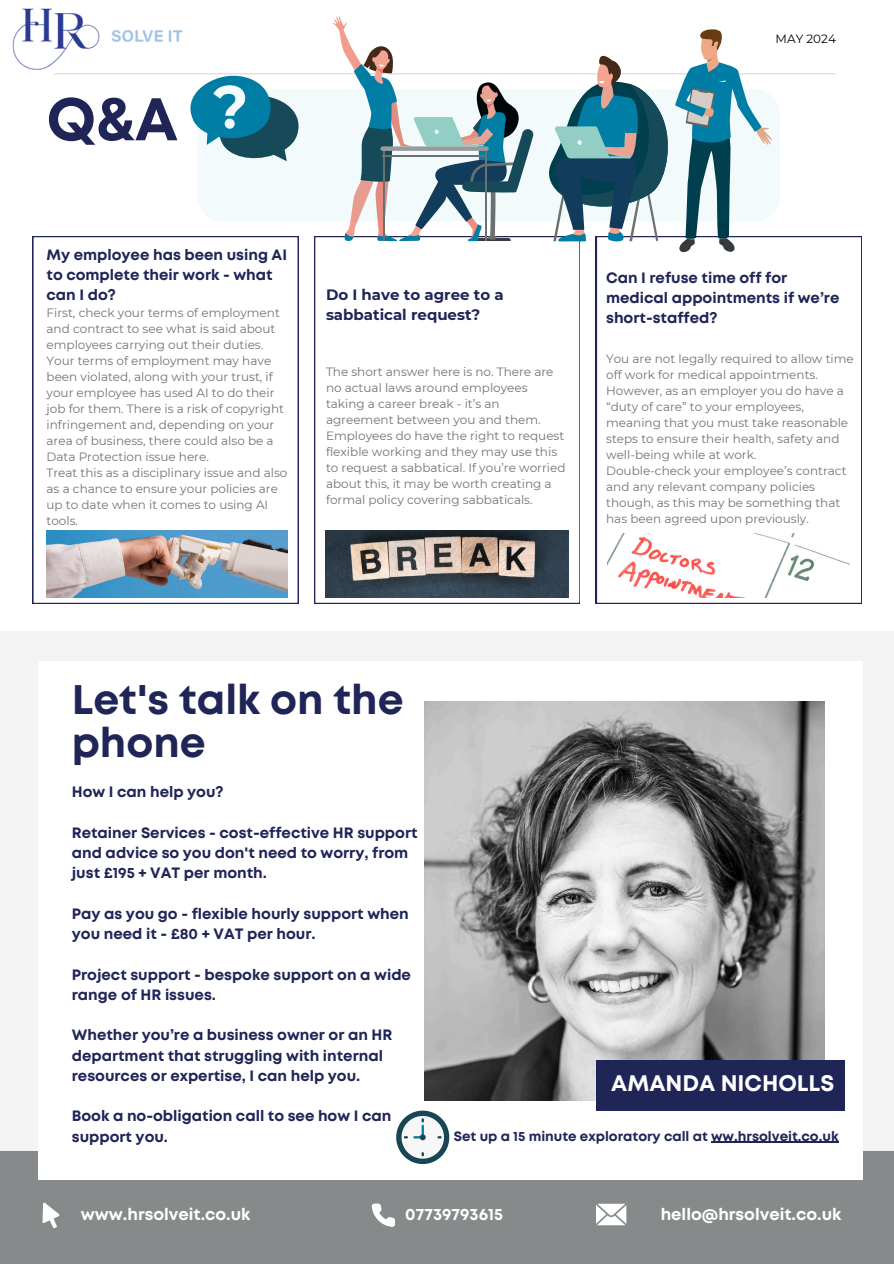
<style>
.page{position:relative;width:894px;height:1264px;background:#fff}
.page>*{position:absolute;margin:0;border:0;box-sizing:border-box;transform-origin:0 0}
.t1{font:700 60px "Mont";color:#202558}
.t2{font:700 41.25px/42.8px "Mont";color:#202558}
.t3{font:700 22.5px "Mont";color:#fff}
.t4{font:700 16.5px "Mont";color:#fff}
.t5{font:700 15px/20.2px "Mont";color:#202558}
.t6{font:700 15px/20px "Montserrat";color:#202558}
.t7{font:700 13.5px "Mont";color:#202558}
.t8{font:12px/16px "Montserrat";color:#737373}
.t9{font:12px "Montserrat";color:#000}
</style>
<div class="page">
<hr style="left:54px;top:73px;width:781px;height:1px;background:#d9d9d9">
<div style="left:0;top:631px;width:893px;height:523px;background:#f3f3f3"></div>
<div style="left:0;top:1151px;width:893px;height:112px;background:#878a8b"></div>
<div style="left:38px;top:661px;width:823px;height:518px;background:#fff"></div>
<svg style="left:396px;top:1110px;width:53px;height:54px"></svg>
<img style="left:424px;top:701px;width:399px;height:399px">
<div style="left:595px;top:1059px;width:249px;height:51px;background:#202558"></div>
<svg style="left:32px;top:236px;width:266px;height:368px"></svg>
<svg style="left:314px;top:236px;width:265px;height:368px"></svg>
<svg style="left:595px;top:236px;width:266px;height:368px"></svg>
<svg style="left:675px;top:29px;width:96px;height:223px"></svg>
<svg style="left:543px;top:55px;width:126px;height:187px"></svg>
<svg style="left:190px;top:76px;width:75px;height:50px"></svg>
<svg style="left:371px;top:1203px;width:24px;height:23px"></svg>
<svg style="left:42px;top:1202px;width:18px;height:26px"></svg>
<svg style="left:596px;top:1203px;width:30px;height:22px"></svg>
<svg style="left:332px;top:16px;width:201px;height:225px"></svg>
<hr style="left:484px;top:150px;width:2px;height:91px;background:#706f6f">
<svg style="left:197px;top:89px;width:583px;height:132px;fill:#f3fafb"></svg>
<img style="left:12px;top:8px;width:171px;height:62px">
<img style="left:47px;top:530px;width:240px;height:67px">
<img style="left:607px;top:533px;width:242px;height:64px">
<img style="left:325px;top:530px;width:243px;height:67px">
<hr style="left:711px;top:1141px;width:127px;height:1px;background:#202558">
<p class="t1" style="left:47px;top:97px;width:133px">Q&amp;A</p>
<p class="t5" style="left:47px;top:246px;width:242px">My employee has been using AI to complete their work - what can I do?</p>
<p class="t8" style="left:47px;top:305px;width:239px">First, check your terms of employment and contract to see what is said about employees carrying out their duties.<br>Your terms of employment may have been violated, along with your trust, if your employee has used AI to do their job for them. There is a risk of copyright infringement and, depending on your area of business, there could also be a Data Protection issue here.</p>
<h2 class="t8" style="left:47px;top:465px;width:242px">Treat this as a disciplinary issue and also as a chance to ensure your policies are up to date when it comes to using AI tools.</h2>
<p class="t6" style="left:326px;top:284px;width:179px">Do I have to agree to a sabbatical request?</p>
<h4 class="t8" style="left:326px;top:363px;width:241px">The short answer here is no. There are no actual laws around employees taking a career break - it’s an agreement between you and them.<br>Employees do have the right to request flexible working and they may use this to request a sabbatical. If you’re worried about this, it may be worth creating a formal policy covering sabbaticals.</h4>
<h4 class="t9" style="left:775px;top:31px;width:62px">MAY 2024</h4>
<h4 class="t5" style="left:606px;top:268px;width:235px">Can I refuse time off for medical appointments if we’re short-staffed?</h4>
<h4 class="t8" style="left:606px;top:350px;width:249px">You are not legally required to allow time off work for medical appointments.<br>However, as an employer you do have a “duty of care” to your employees, meaning that you must take reasonable steps to ensure their health, safety and well-being while at work.</h4>
<h4 class="t8" style="left:606px;top:462px;width:242px">Double-check your employee’s contract and any relevant company policies though, as this may be something that has been agreed upon previously.</h4>
<p class="t2" style="left:72px;top:681px;width:333px">Let's talk on the phone</p>
<p class="t5" style="left:72px;top:783px;width:153px">How I can help you?</p>
<p class="t5" style="left:72px;top:823px;width:347px">Retainer Services - cost-effective HR support and advice so you don't need to worry, from just £195 + VAT per month.</p>
<p class="t5" style="left:72px;top:904px;width:338px">Pay as you go - flexible hourly support when you need it - £80 + VAT per hour.</p>
<h4 class="t5" style="left:72px;top:965px;width:340px">Project support - bespoke support on a wide range of HR issues.</h4>
<p class="t5" style="left:72px;top:1026px;width:322px">Whether you’re a business owner or an HR department that struggling with internal resources or expertise, I can help you.</p>
<p class="t5" style="left:72px;top:1107px;width:321px">Book a no-obligation call to see how I can support you.</p>
<p class="t3" style="left:611px;top:1074px;width:224px">AMANDA NICHOLLS</p>
<p class="t7" style="left:453px;top:1130px;width:386px">Set up a 15 minute exploratory call at ww.hrsolveit.co.uk</p>
<h4 class="t4" style="left:81px;top:1207px;width:171px">www.hrsolveit.co.uk</h4>
<h4 class="t4" style="left:405px;top:1207px;width:99px">07739793615</h4>
<h3 class="t4" style="left:660px;top:1207px;width:182px">hello@hrsolveit.co.uk</h3>
</div>
